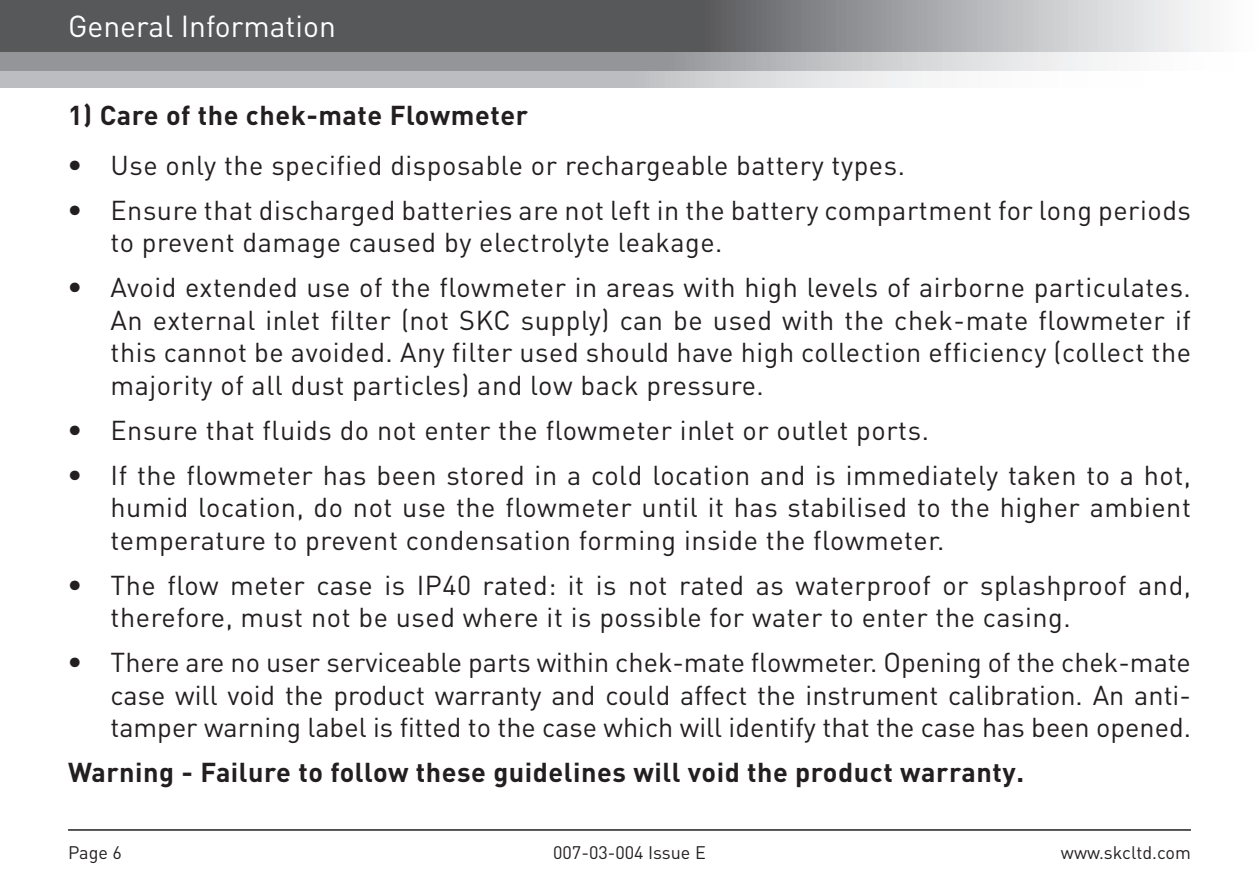
<style>
.page{position:relative;width:1259px;height:893px;background:#fff}
.page>*{position:absolute;margin:0;border:0;box-sizing:border-box;transform-origin:0 0}
.t1{font:30px "DIN Pro";color:#fff}
.t2{font:27px/32.4px "DIN Pro";letter-spacing:.02em;color:#231f20;text-align:justify}
.Body_Title{font:700 27px "DIN Pro";letter-spacing:.02em;color:#231f20}
.t3{font:18px "DIN Pro";color:#231f20}
.s1{font-family:"Helvetica Neue";font-weight:300}
</style>
<div class="page">
<svg style="left:0;top:71px;width:932px;height:17px;background:#c6c7ca"></svg>
<svg style="left:0;top:51px;width:1204px;height:20px;background:#adaeb1"></svg>
<svg style="left:0;top:0;width:1204px;height:51px;background:#7a7b7d"></svg>
<hr style="left:68px;top:829px;width:1123px;height:2px;background:#231f20">
<p class="t1" style="left:68px;top:6px;width:269px">General Information</p>
<p class="Body_Title" style="left:68px;top:97px;width:461px">1) Care of the chek-mate Flowmeter</p>
<p class="t2" style="left:68px;top:148px;width:838px"><span class="s1">•</span> Use only the specified disposable or rechargeable battery types.</p>
<p class="t2" style="left:111px;top:193px;width:1082px;text-indent:-43px"><span class="s1">•</span> Ensure that discharged batteries are not left in the battery compartment for long periods to prevent damage caused by electrolyte leakage.</p>
<p class="t2" style="left:111px;top:270px;width:1082px;text-indent:-43px"><span class="s1">•</span> Avoid extended use of the flowmeter in areas with high levels of airborne particulates.<br>An external inlet filter (not SKC supply) can be used with the chek-mate flowmeter if this cannot be avoided. Any filter used should have high collection efficiency (collect the majority of all dust particles) and low back pressure.</p>
<p class="t2" style="left:68px;top:413px;width:862px"><span class="s1">•</span> Ensure that fluids do not enter the flowmeter inlet or outlet ports.</p>
<p class="t2" style="left:111px;top:458px;width:1082px;text-indent:-43px"><span class="s1">•</span> If the flowmeter has been stored in a cold location and is immediately taken to a hot, humid location, do not use the flowmeter until it has stabilised to the higher ambient temperature to prevent condensation forming inside the flowmeter.</p>
<p class="t2" style="left:111px;top:568px;width:1082px;text-indent:-43px"><span class="s1">•</span> The flow meter case is IP40 rated: it is not rated as waterproof or splashproof and, therefore, must not be used where it is possible for water to enter the casing.</p>
<p class="t2" style="left:111px;top:645px;width:1082px;text-indent:-43px"><span class="s1">•</span> There are no user serviceable parts within chek-mate flowmeter. Opening of the chek-mate case will void the product warranty and could affect the instrument calibration. An anti&shy;tamper warning label is fitted to the case which will identify that the case has been opened.</p>
<p class="Body_Title" style="left:68px;top:754px;width:957px">Warning - Failure to follow these guidelines will void the product warranty.</p>
<p class="t3" style="left:68px;top:840px;width:55px">Page 6</p>
<p class="t3" style="left:553px;top:840px;width:154px">007-03-004 Issue E</p>
<p class="t3" style="left:1061px;top:840px;width:131px">www.skcltd.com</p>
</div>
